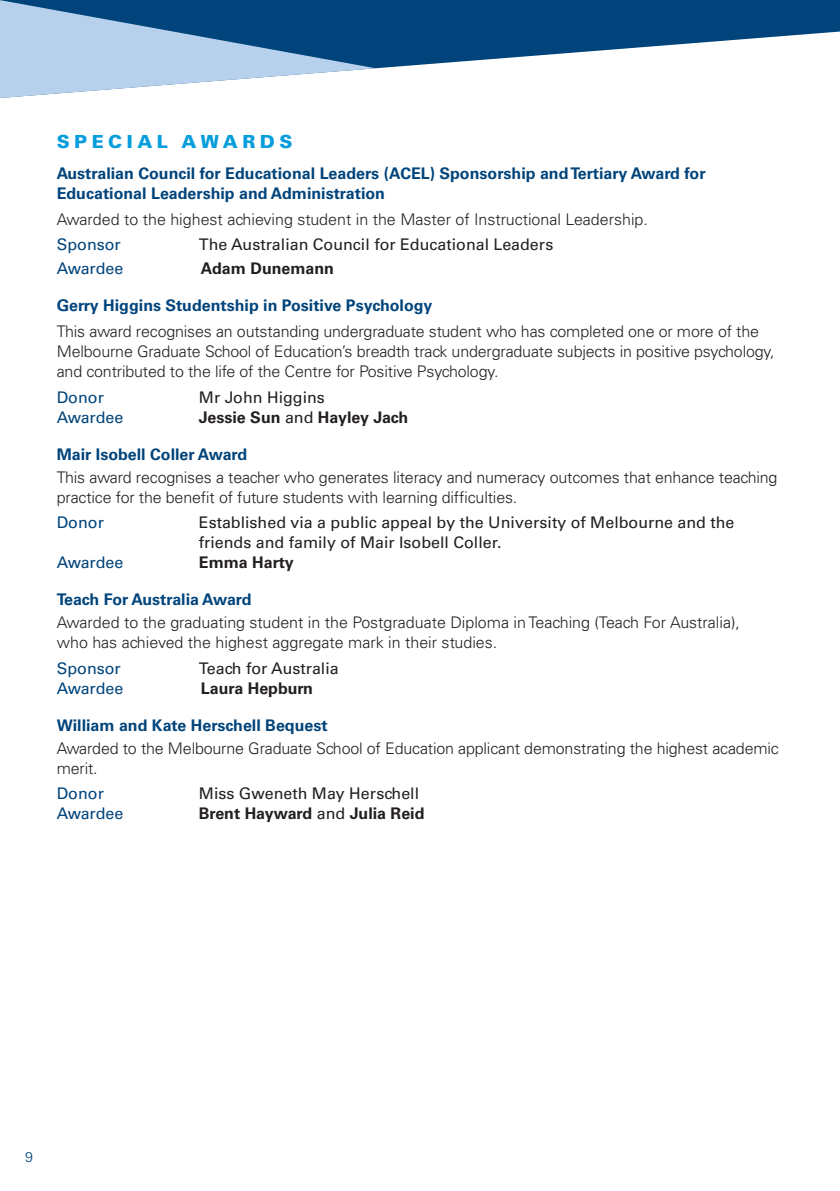
<style>
.page{position:relative;width:840px;height:1191px;background:#fff}
.page>*{position:absolute;margin:0;border:0;box-sizing:border-box;transform-origin:0 0}
.t1{font:900 18px "Univers";letter-spacing:.25em;color:#069ddc}
.blurb{font:300 16px/20px "Univers";letter-spacing:-.01em;color:#231f20}
.course_name{font:700 16px/20px "Univers";color:#00447b}
.name{font:300 16px/20px "Univers";color:#231f20}
.name-2{font:16px/20px "Univers";color:#231f20}
.name-3{font:700 16px "Univers";color:#231f20}
.name-4{font:16px "Univers";color:#00447b}
.t2{font:300 14px "Univers";color:#00447b}
.s1{font-weight:400}
</style>
<div class="page">
<svg style="left:376px;top:0;width:463px;height:69px;fill:#00447b"></svg>
<svg style="left:0;top:0;width:376px;height:98px"></svg>
<p class="t1" style="left:57px;top:130px;width:237px">SPECIAL AWARDS</p>
<p class="course_name" style="left:57px;top:163px;width:650px">Australian Council for Educational Leaders (ACEL) Sponsorship and Tertiary Award for<br>Educational Leadership and Administration</p>
<p class="name" style="left:57px;top:209px;width:592px">Awarded to the highest achieving student in the Master of Instructional Leadership.</p>
<p class="name-4" style="left:57px;top:235px;width:65px">Sponsor</p>
<p class="name-2" style="left:199px;top:235px;width:356px">The Australian Council for Educational Leaders</p>
<p class="name-4" style="left:57px;top:259px;width:68px">Awardee</p>
<p class="name-3" style="left:201px;top:259px;width:135px">Adam Dunemann</p>
<p class="course_name" style="left:57px;top:296px;width:377px">Gerry Higgins Studentship in Positive Psychology</p>
<p class="blurb" style="left:57px;top:321px;width:719px">This award recognises an outstanding undergraduate student who has completed one or more of the<br>Melbourne Graduate School of Education’s breadth track undergraduate subjects in positive psychology, and contributed to the life of the Centre for Positive Psychology.</p>
<p class="name-4" style="left:57px;top:387px;width:49px">Donor</p>
<p class="name-2" style="left:199px;top:387px;width:127px">Mr John Higgins</p>
<p class="name-4" style="left:57px;top:407px;width:68px">Awardee</p>
<p class="name-3" style="left:199px;top:408px;width:211px">Jessie Sun <span class="s1">and</span> Hayley Jach</p>
<p class="course_name" style="left:57px;top:444px;width:192px">Mair Isobell Coller Award</p>
<p class="blurb" style="left:57px;top:467px;width:721px">This award recognises a teacher who generates literacy and numeracy outcomes that enhance teaching practice for the benefit of future students with learning difficulties.</p>
<p class="name-4" style="left:57px;top:513px;width:49px">Donor</p>
<p class="name-2" style="left:199px;top:513px;width:536px">Established via a public appeal by the University of Melbourne and the friends and family of Mair Isobell Coller.</p>
<p class="name-4" style="left:57px;top:553px;width:68px">Awardee</p>
<p class="name-3" style="left:199px;top:553px;width:96px">Emma Harty</p>
<p class="course_name" style="left:57px;top:590px;width:196px">Teach For Australia Award</p>
<p class="name" style="left:57px;top:612px;width:684px">Awarded to the graduating student in the Postgraduate Diploma in Teaching (Teach For Australia), who has achieved the highest aggregate mark in their studies.</p>
<p class="name-4" style="left:57px;top:658px;width:65px">Sponsor</p>
<p class="name-2" style="left:199px;top:658px;width:141px">Teach for Australia</p>
<p class="name-4" style="left:57px;top:678px;width:68px">Awardee</p>
<p class="name-3" style="left:201px;top:679px;width:113px">Laura Hepburn</p>
<p class="course_name" style="left:57px;top:715px;width:272px">William and Kate Herschell Bequest</p>
<p class="blurb" style="left:57px;top:738px;width:723px">Awarded to the Melbourne Graduate School of Education applicant demonstrating the highest academic merit.</p>
<p class="name-4" style="left:57px;top:784px;width:49px">Donor</p>
<p class="name-2" style="left:199px;top:784px;width:221px">Miss Gweneth May Herschell</p>
<p class="name-4" style="left:57px;top:804px;width:68px">Awardee</p>
<p class="name-3" style="left:199px;top:804px;width:227px">Brent Hayward <span class="s1">and</span> Julia Reid</p>
<p class="t2" style="left:25px;top:1148px;width:9px">9</p>
</div>
